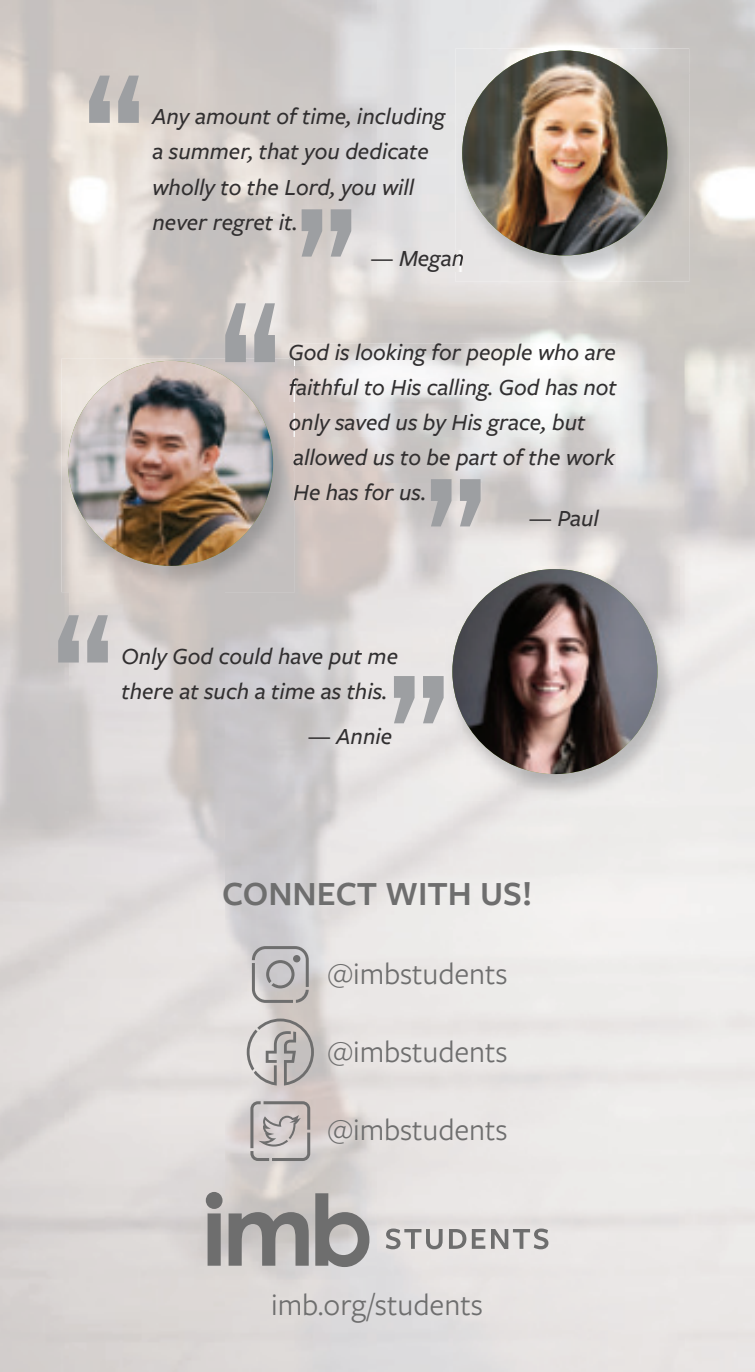
<style>
.page{position:relative;width:755px;height:1372px;background:#fff}
.page>*{position:absolute;margin:0;border:0;box-sizing:border-box;transform-origin:0 0}
.t1{font:600 35.1px "Freight Sans Pro";color:#6e6e6e}
.t2{font:31.5px "Freight Sans Pro";letter-spacing:-.005em;color:#6e6e6e}
.t3{font:italic 500 24.07px/35.1px "Freight Sans Pro";color:#312f30}
.s1{font-size:24.75px}
</style>
<div class="page">
<img style="left:289px;top:343px;width:326px;height:23px">
<img style="left:295px;top:526px;width:228px;height:1px">
<svg style="left:385px;top:1228px;width:57px;height:21px"></svg>
<svg style="left:448px;top:1228px;width:100px;height:21px;background:#b7b5b5"></svg>
<svg style="left:206px;top:1192px;width:16px;height:73px"></svg>
<svg style="left:228px;top:1212px;width:80px;height:53px;background:#969493"></svg>
<svg style="left:315px;top:1193px;width:54px;height:74px;background:#9e9d9d"></svg>
<svg style="left:252px;top:946px;width:56px;height:57px;background:#b5b2b3"></svg>
<svg style="left:246px;top:1018px;width:68px;height:67px;background:#bebab9"></svg>
<svg style="left:250px;top:1101px;width:60px;height:60px;background:#bbb6b5"></svg>
<img style="left:455px;top:48px;width:233px;height:234px">
<img style="left:455px;top:251px;width:7px;height:20px">
<img style="left:462px;top:50px;width:205px;height:205px;border-radius:102px">
<svg style="left:89px;top:76px;width:50px;height:47px;background:#b1afaf"></svg>
<svg style="left:301px;top:209px;width:50px;height:48px;background:#b2b1b2"></svg>
<img style="left:445px;top:567px;width:233px;height:233px">
<img style="left:452px;top:569px;width:205px;height:205px;border-radius:102px">
<svg style="left:58px;top:615px;width:50px;height:47px;background:#b2b2b3"></svg>
<svg style="left:393px;top:676px;width:50px;height:47px;background:#b9b9bb"></svg>
<img style="left:61px;top:359px;width:234px;height:233px">
<svg style="left:289px;top:359px;width:6px;height:7px"></svg>
<img style="left:289px;top:378px;width:6px;height:23px">
<img style="left:289px;top:413px;width:6px;height:23px">
<img style="left:293px;top:448px;width:2px;height:23px">
<svg style="left:294px;top:483px;width:1px;height:17px"></svg>
<img style="left:68px;top:361px;width:205px;height:205px;border-radius:102px">
<svg style="left:225px;top:303px;width:50px;height:59px;background:#b6b6b7"></svg>
<svg style="left:430px;top:479px;width:50px;height:47px;background:#b3b2b4"></svg>
<p class="t3" style="left:152px;top:98px;width:294px">Any amount of time, including a summer, that you dedicate wholly to the Lord, you will never regret it.</p>
<p class="t3" style="left:370px;top:239px;width:95px"><span class="s1">—</span> Megan</p>
<p class="t3" style="left:288px;top:334px;width:329px">God is looking for people who are faithful to His calling. God has not only saved us by His grace, but allowed us to be part of the work<br>He has for us.</p>
<p class="t3" style="left:528px;top:500px;width:72px"><span class="s1">—</span> Paul</p>
<p class="t3" style="left:121px;top:638px;width:278px">Only God could have put me there at such a time as this.</p>
<p class="t3" style="left:308px;top:718px;width:86px"><span class="s1">—</span> Annie</p>
<h1 class="t1" style="left:222px;top:869px;width:311px">CONNECT WITH US!</h1>
<h2 class="t2" style="left:327px;top:952px;width:182px">@imbstudents</h2>
<h2 class="t2" style="left:327px;top:1031px;width:182px">@imbstudents</h2>
<h2 class="t2" style="left:327px;top:1109px;width:182px">@imbstudents</h2>
<h2 class="t2" style="left:271px;top:1283px;width:213px">imb.org/students</h2>
</div>
